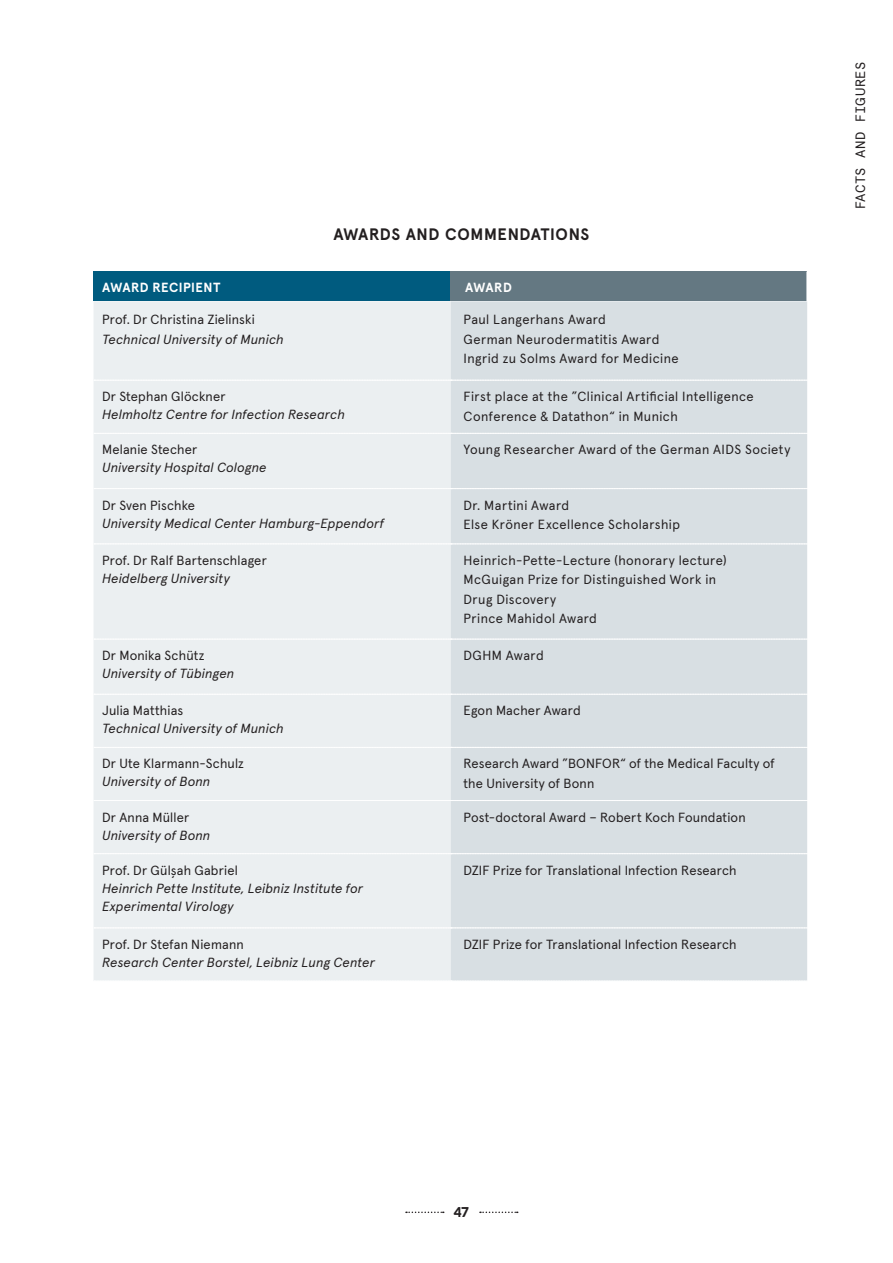
<style>
.page{position:relative;width:893px;height:1263px;background:#fff}
.page>*{position:absolute;margin:0;border:0;box-sizing:border-box;transform-origin:0 0}
.Headline_rot{font:700 16.5px "Apercu Pro";letter-spacing:.04em;color:#231f20}
.t1{font:13.5px "Apercu Mono Pro";letter-spacing:.025em;color:#231f20}
.t2{font:900 13.5px "Lato";color:#231f20}
.t3{font:13.2px/19.5px "Apercu Pro";letter-spacing:.02em;color:#231f20}
.t4{font:italic 13.2px/18px "Apercu Pro";letter-spacing:.015em;color:#231f20}
.Headline_rot-2{font:700 13.2px "Apercu Pro";letter-spacing:.03em;color:#fff}
</style>
<div class="page">
<svg style="left:480px;top:1211px;width:38px;height:2px"></svg>
<svg style="left:406px;top:1211px;width:38px;height:2px"></svg>
<div style="left:94px;top:272px;width:357px;height:29px;background:#005b7f"></div>
<div style="left:451px;top:272px;width:356px;height:29px;background:#647882"></div>
<div style="left:94px;top:301px;width:357px;height:680px;background:#ebeff1"></div>
<div style="left:451px;top:301px;width:356px;height:680px;background:#d8dfe3"></div>
<hr style="left:806px;top:272px;width:2px;height:29px;background:#fff">
<svg style="left:94px;top:380px;width:713px;height:1px"></svg>
<svg style="left:94px;top:433px;width:713px;height:1px"></svg>
<svg style="left:94px;top:488px;width:713px;height:1px"></svg>
<svg style="left:94px;top:543px;width:713px;height:1px"></svg>
<svg style="left:94px;top:639px;width:713px;height:1px"></svg>
<svg style="left:94px;top:694px;width:713px;height:1px"></svg>
<svg style="left:94px;top:747px;width:713px;height:1px"></svg>
<svg style="left:94px;top:800px;width:713px;height:1px"></svg>
<svg style="left:94px;top:853px;width:713px;height:1px"></svg>
<svg style="left:94px;top:927px;width:713px;height:1px"></svg>
<p class="Headline_rot" style="left:333px;top:221px;width:257px">AWARDS AND COMMENDATIONS</p>
<p class="Headline_rot-2" style="left:102px;top:277px;width:120px">AWARD RECIPIENT</p>
<p class="Headline_rot-2" style="left:465px;top:277px;width:48px">AWARD</p>
<p class="t3" style="left:102px;top:309px;width:154px">Prof. Dr Christina Zielinski</p>
<p class="t4" style="left:102px;top:329px;width:183px">Technical University of Munich</p>
<p class="t3" style="left:463px;top:309px;width:144px">Paul Langerhans Award</p>
<p class="t3" style="left:463px;top:329px;width:197px">German Neurodermatitis Award</p>
<p class="t3" style="left:463px;top:348px;width:217px">Ingrid zu Solms Award for Medicine</p>
<p class="t3" style="left:102px;top:386px;width:125px">Dr Stephan Glöckner</p>
<p class="t4" style="left:102px;top:405px;width:244px">Helmholtz Centre for Infection Research</p>
<p class="t3" style="left:463px;top:386px;width:292px">First place at the ”Clinical Artificial Intelligence<br>Conference &amp; Datathon“ in Munich</p>
<p class="t3" style="left:102px;top:439px;width:97px">Melanie Stecher</p>
<p class="t4" style="left:102px;top:458px;width:166px">University Hospital Cologne</p>
<p class="t3" style="left:463px;top:439px;width:328px">Young Researcher Award of the German AIDS Society</p>
<p class="t3" style="left:102px;top:494px;width:95px">Dr Sven Pischke</p>
<p class="t4" style="left:102px;top:513px;width:284px">University Medical Center Hamburg-Eppendorf</p>
<p class="t3" style="left:463px;top:494px;width:107px">Dr. Martini Award</p>
<p class="t3" style="left:463px;top:514px;width:218px">Else Kröner Excellence Scholarship</p>
<p class="t3" style="left:102px;top:549px;width:166px">Prof. Dr Ralf Bartenschlager</p>
<p class="t4" style="left:102px;top:568px;width:129px">Heidelberg University</p>
<p class="t3" style="left:463px;top:549px;width:265px">Heinrich-Pette-Lecture (honorary lecture)</p>
<p class="t3" style="left:463px;top:569px;width:254px">McGuigan Prize for Distinguished Work in</p>
<p class="t3" style="left:463px;top:588px;width:94px">Drug Discovery</p>
<p class="t3" style="left:463px;top:608px;width:135px">Prince Mahidol Award</p>
<p class="t3" style="left:102px;top:645px;width:104px">Dr Monika Schütz</p>
<p class="t4" style="left:102px;top:663px;width:134px">University of Tübingen</p>
<p class="t3" style="left:463px;top:645px;width:82px">DGHM Award</p>
<p class="t3" style="left:102px;top:700px;width:83px">Julia Matthias</p>
<p class="t4" style="left:102px;top:718px;width:183px">Technical University of Munich</p>
<p class="t3" style="left:463px;top:700px;width:119px">Egon Macher Award</p>
<p class="t3" style="left:102px;top:753px;width:143px">Dr Ute Klarmann-Schulz</p>
<p class="t4" style="left:102px;top:772px;width:110px">University of Bonn</p>
<p class="t3" style="left:463px;top:753px;width:313px">Research Award ”BONFOR“ of the Medical Faculty of the University of Bonn</p>
<p class="t3" style="left:102px;top:806px;width:89px">Dr Anna Müller</p>
<p class="t4" style="left:102px;top:825px;width:110px">University of Bonn</p>
<p class="t3" style="left:463px;top:806px;width:284px">Post-doctoral Award – Robert Koch Foundation</p>
<p class="t3" style="left:102px;top:859px;width:137px">Prof. Dr Gülşah Gabriel</p>
<p class="t4" style="left:102px;top:878px;width:263px">Heinrich Pette Institute, Leibniz Institute for<br>Experimental Virology</p>
<p class="t3" style="left:463px;top:859px;width:275px">DZIF Prize for Translational Infection Research</p>
<p class="t3" style="left:102px;top:933px;width:143px">Prof. Dr Stefan Niemann</p>
<p class="t4" style="left:102px;top:952px;width:274px">Research Center Borstel, Leibniz Lung Center</p>
<p class="t3" style="left:463px;top:933px;width:275px">DZIF Prize for Translational Infection Research</p>
<p class="t1" style="left:850px;top:209px;width:149px;rotate:-90deg">FACTS AND FIGURES</p>
<p class="t2" style="left:454px;top:1204px;width:17px">47</p>
</div>
